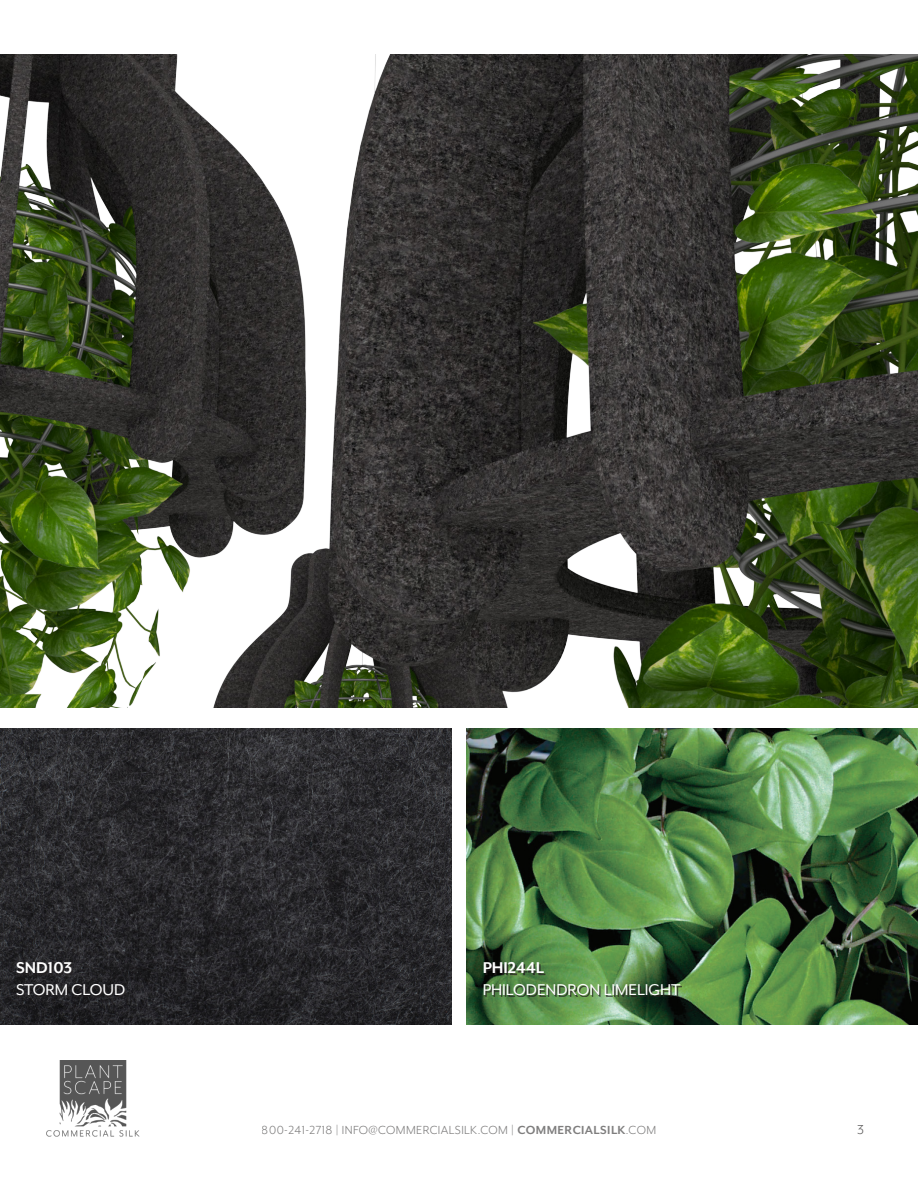
<style>
.page{position:relative;width:918px;height:1188px;background:#fff}
.page>*{position:absolute;margin:0;border:0;box-sizing:border-box;transform-origin:0 0}
.t1{font:18px "Mr Eaves XL Mod OT";color:#fff}
.t2{font:700 18px "Mr Eaves XL Mod OT";color:#fff}
.t3{font:15px "Mr Eaves XL Mod OT";color:#5f5e5e}
.t4{font:13.5px "Mr Eaves XL Mod OT";letter-spacing:.03em;color:#5f5e5e}
.s1{font-weight:700}
</style>
<div class="page">
<img style="left:0;top:54px;width:918px;height:653px">
<img style="left:0;top:729px;width:451px;height:295px">
<img style="left:467px;top:729px;width:451px;height:295px">
<div style="left:18px;top:964px;width:108px;height:33px;background:#231f20;opacity:.75"></div>
<div style="left:485px;top:964px;width:197px;height:33px;background:#231f20;opacity:.75"></div>
<img style="left:46px;top:1061px;width:94px;height:76px">
<p class="t2" style="left:16px;top:958px;width:58px">SND103</p>
<p class="t1" style="left:16px;top:980px;width:110px">STORM CLOUD</p>
<p class="t2" style="left:483px;top:958px;width:63px">PHI244L</p>
<p class="t1" style="left:483px;top:980px;width:199px">PHILODENDRON LIMELIGHT</p>
<p class="t4" style="left:262px;top:1123px;width:396px">800-241-2718 | INFO@COMMERCIALSILK.COM | <span class="s1">COMMERCIALSILK</span>.COM</p>
<p class="t3" style="left:857px;top:1121px;width:8px">3</p>
</div>
